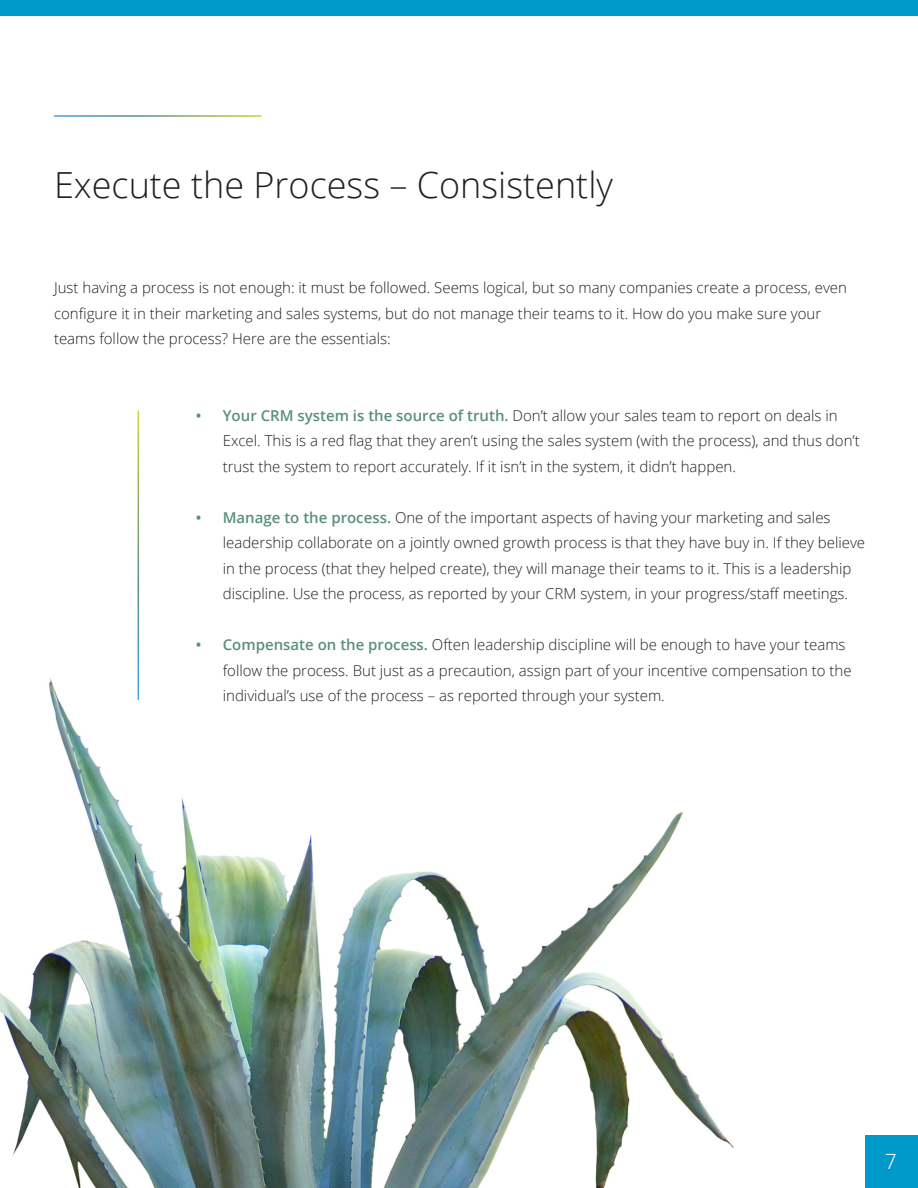
<style>
.page{position:relative;width:918px;height:1188px;background:#fff}
.page>*{position:absolute;margin:0;border:0;box-sizing:border-box;transform-origin:0 0}
.t1{font:300 36px "Open Sans";color:#231f20}
.t2{font:300 21px "Open Sans";color:#fff}
.t3{font:300 15px/25.5px "Open Sans";color:#231f20}
.s1{font-weight:600;color:#598f80}
</style>
<div class="page">
<img style="left:0;top:635px;width:734px;height:553px">
<div style="left:866px;top:1136px;width:52px;height:52px;background:#09c"></div>
<div style="left:0;top:0;width:918px;height:16px;background:#09c"></div>
<hr style="left:138px;top:411px;width:1px;height:289px;background:#fff">
<p class="t1" style="left:54px;top:160px;width:560px">Execute the Process – Consistently</p>
<p class="t3" style="left:54px;top:275px;width:795px">Just having a process is not enough: it must be followed. Seems logical, but so many companies create a process, even configure it in their marketing and sales systems, but do not manage their teams to it. How do you make sure your teams follow the process? Here are the essentials:</p>
<p class="t3" style="left:223px;top:402px;width:638px;text-indent:-27px"><span class="s1">• Your CRM system is the source of truth.</span> Don’t allow your sales team to report on deals in<br>Excel. This is a red flag that they aren’t using the sales system (with the process), and thus don’t trust the system to report accurately. If it isn’t in the system, it didn’t happen.</p>
<p class="t3" style="left:223px;top:504px;width:644px;text-indent:-27px"><span class="s1">• Manage to the process.</span> One of the important aspects of having your marketing and sales leadership collaborate on a jointly owned growth process is that they have buy in. If they believe in the process (that they helped create), they will manage their teams to it. This is a leadership discipline. Use the process, as reported by your CRM system, in your progress/staff meetings.</p>
<p class="t3" style="left:223px;top:632px;width:630px;text-indent:-27px"><span class="s1">• Compensate on the process.</span> Often leadership discipline will be enough to have your teams follow the process. But just as a precaution, assign part of your incentive compensation to the individual’s use of the process – as reported through your system.</p>
<p class="t2" style="left:885px;top:1147px;width:13px">7</p>
</div>
